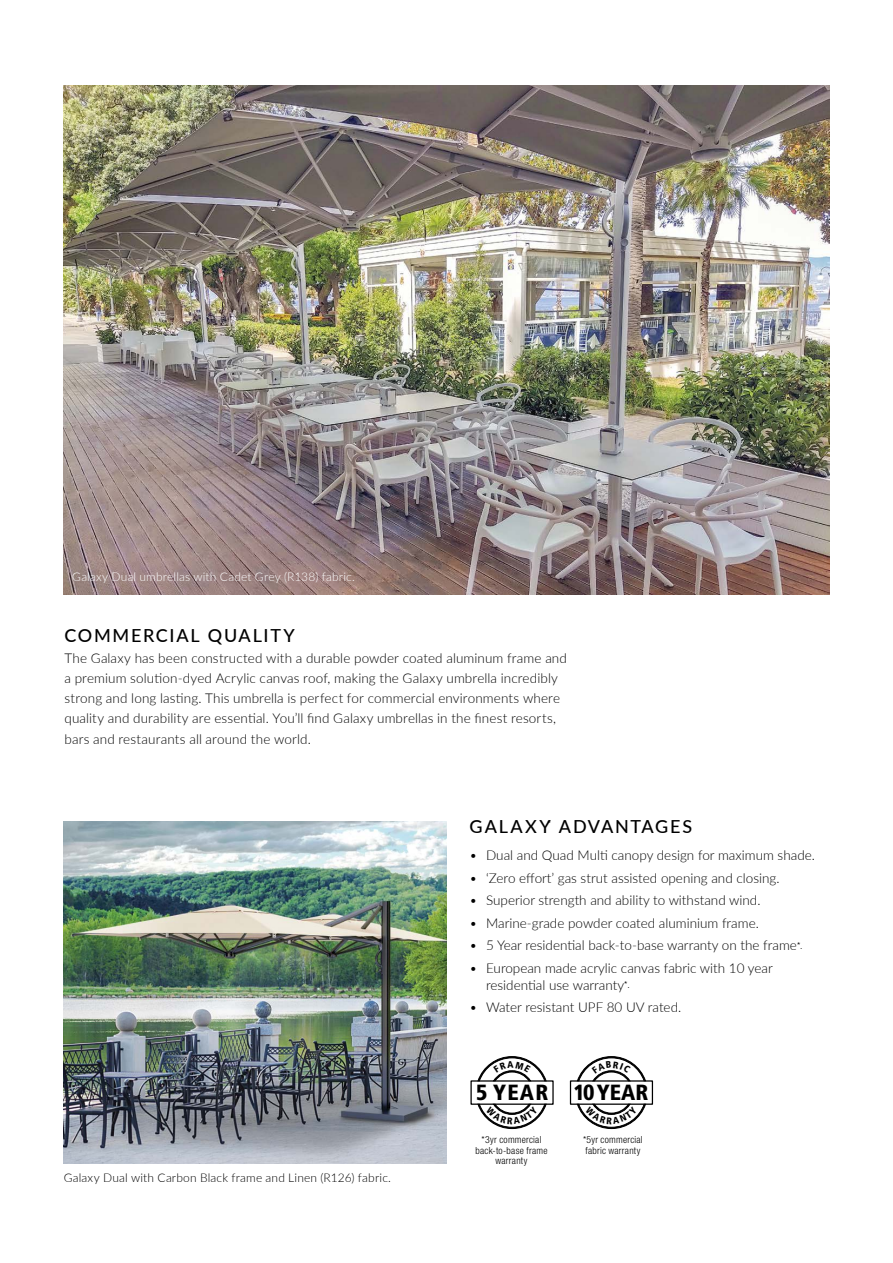
<style>
.page{position:relative;width:893px;height:1263px;background:#fff}
.page>*{position:absolute;margin:0;border:0;box-sizing:border-box;transform-origin:0 0}
.t1{font:900 condensed 21.9px "Frutiger";letter-spacing:.025em;color:#000}
.t2{font:500 18px "Lato";letter-spacing:.095em;color:#000}
.t3{font:300 13.5px/20.2px "Lato";color:#000}
.t4{font:300 12px "Lato";letter-spacing:.015em;color:#000}
.t5{font:300 12px "Lato";letter-spacing:.015em;color:#fff}
.t6{font:300 condensed 9.75px/10.5px "Helvetica Neue";letter-spacing:.025em;color:#000;text-align:center}
.t7{font:3.45px "Eurostile Extended Two";color:#000}
.s1{font-family:"Helvetica Neue";font-stretch:condensed;font-size:9.75px}
</style>
<div class="page">
<img style="left:64px;top:85px;width:765px;height:510px">
<div style="left:570px;top:1080px;width:83px;height:25px;border:1px solid #000"></div>
<img style="left:64px;top:821px;width:382px;height:343px">
<svg style="left:577px;top:1056px;width:69px;height:25px"></svg>
<svg style="left:577px;top:1104px;width:69px;height:25px"></svg>
<svg style="left:478px;top:1056px;width:68px;height:25px"></svg>
<svg style="left:478px;top:1104px;width:68px;height:25px"></svg>
<p class="t5" style="left:72px;top:569px;width:284px">Galaxy Dual umbrellas with Cadet Grey (R138) fabric.</p>
<h2 class="t2" style="left:64px;top:623px;width:232px">COMMERCIAL QUALITY</h2>
<p class="t3" style="left:64px;top:647px;width:504px">The Galaxy has been constructed with a durable powder coated aluminum frame and a premium solution-dyed Acrylic canvas roof, making the Galaxy umbrella incredibly strong and long lasting. This umbrella is perfect for commercial environments where quality and durability are essential. You’ll find Galaxy umbrellas in the finest resorts, bars and restaurants all around the world.</p>
<p class="t7" style="left:548px;top:819px;width:4px">®</p>
<h2 class="t2" style="left:470px;top:814px;width:224px">GALAXY ADVANTAGES</h2>
<p class="t3" style="left:470px;top:845px;width:347px">• Dual and Quad Multi canopy design for maximum shade.</p>
<p class="t3" style="left:470px;top:867px;width:311px">• ‘Zero effort’ gas strut assisted opening and closing.</p>
<p class="t3" style="left:470px;top:890px;width:292px">• Superior strength and ability to withstand wind.</p>
<p class="t3" style="left:470px;top:912px;width:291px">• Marine-grade powder coated aluminium frame.</p>
<p class="t3" style="left:470px;top:935px;width:334px">• 5 Year residential back-to-base warranty on the frame<span class="s1">*.</span></p>
<p class="t3" style="left:486px;top:959px;width:288px;line-height:17.2px;text-indent:-16px">• European made acrylic canvas fabric with 10 year residential use warranty<span class="s1">*.</span></p>
<p class="t3" style="left:470px;top:997px;width:213px">• Water resistant UPF 80 UV rated.</p>
<p class="t4" style="left:64px;top:1169px;width:329px">Galaxy Dual with Carbon Black frame and Linen (R126) fabric.</p>
<h1 class="t1" style="left:573px;top:1080px;width:76px">10YEAR</h1>
<h1 class="t1" style="left:476px;top:1080px;width:74px">5 YEAR</h1>
<p class="t6" style="left:475px;top:1135px;width:73px">*3yr commercial back-to-base frame warranty</p>
<p class="t6" style="left:583px;top:1135px;width:61px;text-align:left">*5yr commercial fabric warranty</p>
</div>
